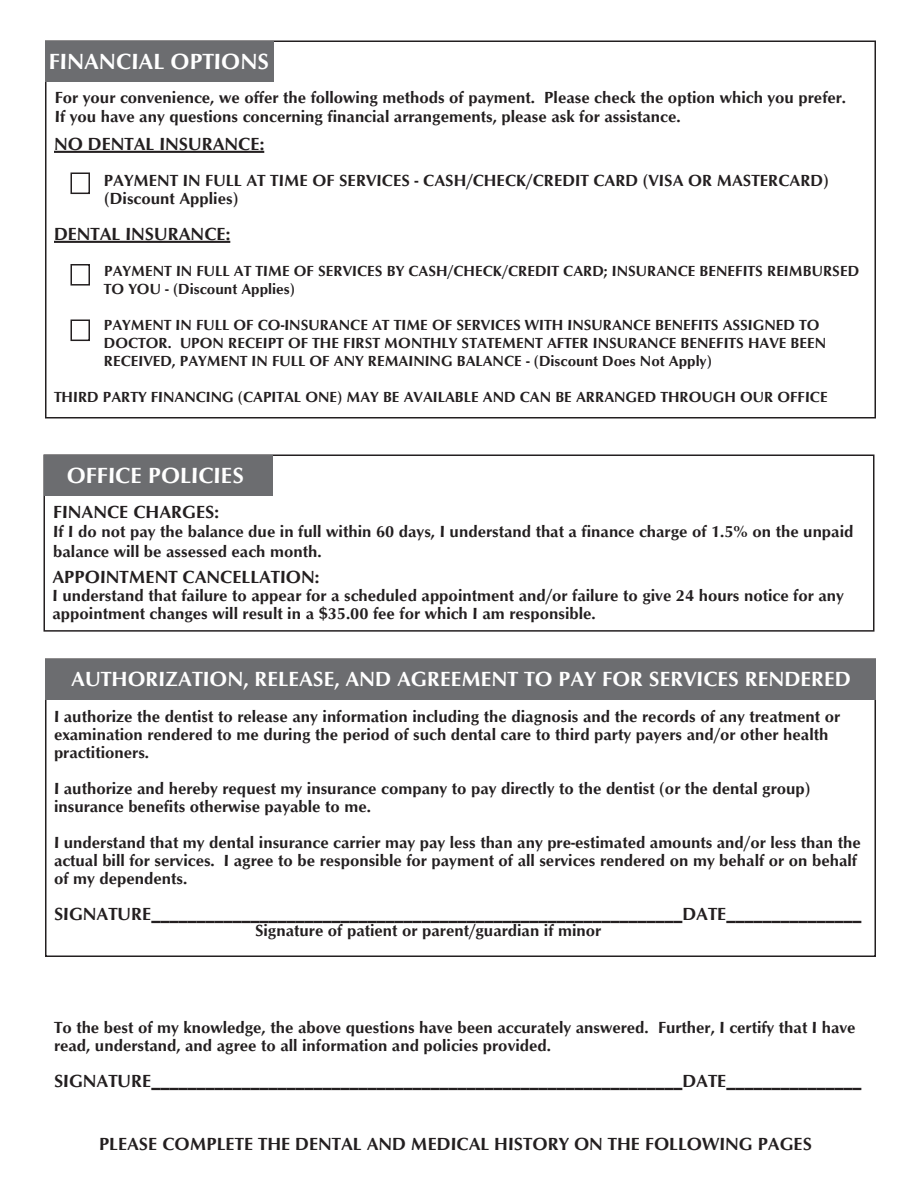
<style>
.page{position:relative;width:918px;height:1188px;background:#fff}
.page>*{position:absolute;margin:0;border:0;box-sizing:border-box;transform-origin:0 0}
.t1{font:700 22.5px "Optimum";color:#fff}
.t2{font:700 21px "Optimum";color:#fff}
.t3{font:700 18px "Optimum";color:#231f20}
.t4{font:700 16.5px/18px "Optimum";color:#231f20}
.t5{font:700 15px/18px "Optimum";color:#231f20}
</style>
<div class="page">
<div style="left:43px;top:454px;width:831px;height:178px;border:2px solid #231f20"></div>
<div style="left:44px;top:456px;width:228px;height:40px;background:#6c6d70"></div>
<div style="left:45px;top:658px;width:831px;height:299px;border:2px solid #231f20"></div>
<div style="left:45px;top:40px;width:831px;height:378px;border:2px solid #231f20"></div>
<div style="left:46px;top:42px;width:228px;height:40px;background:#6c6d70"></div>
<hr style="left:54px;top:151px;width:210px;height:2px;background:#231f20">
<hr style="left:54px;top:241px;width:176px;height:2px;background:#231f20">
<div style="left:70px;top:172px;width:20px;height:22px;border:2px solid #231f20"></div>
<div style="left:70px;top:264px;width:20px;height:22px;border:2px solid #231f20"></div>
<div style="left:70px;top:319px;width:20px;height:22px;border:2px solid #231f20"></div>
<div style="left:46px;top:660px;width:830px;height:40px;background:#6c6d70"></div>
<h1 class="t1" style="left:49px;top:49px;width:222px">FINANCIAL OPTIONS</h1>
<p class="t4" style="left:55px;top:87px;width:793px;line-height:19.5px">For your convenience, we offer the following methods of payment. Please check the option which you prefer.<br>If you have any questions concerning financial arrangements, please ask for assistance.</p>
<p class="t3" style="left:54px;top:133px;width:212px">NO DENTAL INSURANCE:</p>
<p class="t4" style="left:104px;top:171px;width:727px">PAYMENT IN FULL AT TIME OF SERVICES - CASH/CHECK/CREDIT CARD (VISA OR MASTERCARD) (Discount Applies)</p>
<p class="t3" style="left:54px;top:223px;width:178px">DENTAL INSURANCE:</p>
<p class="t5" style="left:104px;top:262px;width:757px">PAYMENT IN FULL AT TIME OF SERVICES BY CASH/CHECK/CREDIT CARD; INSURANCE BENEFITS REIMBURSED<br>TO YOU - (Discount Applies)</p>
<p class="t5" style="left:104px;top:316px;width:724px">PAYMENT IN FULL OF CO-INSURANCE AT TIME OF SERVICES WITH INSURANCE BENEFITS ASSIGNED TO<br>DOCTOR. UPON RECEIPT OF THE FIRST MONTHLY STATEMENT AFTER INSURANCE BENEFITS HAVE BEEN<br>RECEIVED, PAYMENT IN FULL OF ANY REMAINING BALANCE - (Discount Does Not Apply)</p>
<p class="t5" style="left:54px;top:388px;width:775px">THIRD PARTY FINANCING (CAPITAL ONE) MAY BE AVAILABLE AND CAN BE ARRANGED THROUGH OUR OFFICE</p>
<h1 class="t1" style="left:67px;top:463px;width:179px">OFFICE POLICIES</h1>
<p class="t3" style="left:53px;top:501px;width:167px">FINANCE CHARGES:</p>
<p class="t4" style="left:53px;top:522px;width:802px;line-height:19.5px">If I do not pay the balance due in full within 60 days, I understand that a finance charge of 1.5% on the unpaid balance will be assessed each month.</p>
<p class="t3" style="left:52px;top:567px;width:269px">APPOINTMENT CANCELLATION:</p>
<p class="t4" style="left:52px;top:587px;width:793px">I understand that failure to appear for a scheduled appointment and/or failure to give 24 hours notice for any appointment changes will result in a $35.00 fee for which I am responsible.</p>
<p class="t2" style="left:71px;top:667px;width:781px">AUTHORIZATION, RELEASE, AND AGREEMENT TO PAY FOR SERVICES RENDERED</p>
<p class="t4" style="left:54px;top:707px;width:788px">I authorize the dentist to release any information including the diagnosis and the records of any treatment or examination rendered to me during the period of such dental care to third party payers and/or other health practitioners.</p>
<p class="t4" style="left:54px;top:779px;width:758px">I authorize and hereby request my insurance company to pay directly to the dentist (or the dental group) insurance benefits otherwise payable to me.</p>
<p class="t4" style="left:54px;top:833px;width:808px">I understand that my dental insurance carrier may pay less than any pre-estimated amounts and/or less than the actual bill for services. I agree to be responsible for payment of all services rendered on my behalf or on behalf of my dependents.</p>
<p class="t3" style="left:54px;top:903px;width:809px">SIGNATURE___________________________________________________________DATE_______________</p>
<p class="t4" style="left:255px;top:921px;width:348px">Signature of patient or parent/guardian if minor</p>
<p class="t4" style="left:54px;top:1019px;width:803px">To the best of my knowledge, the above questions have been accurately answered. Further, I certify that I have read, understand, and agree to all information and policies provided.</p>
<p class="t3" style="left:54px;top:1071px;width:809px">SIGNATURE___________________________________________________________DATE_______________</p>
<p class="t3" style="left:99px;top:1134px;width:715px">PLEASE COMPLETE THE DENTAL AND MEDICAL HISTORY ON THE FOLLOWING PAGES</p>
</div>
